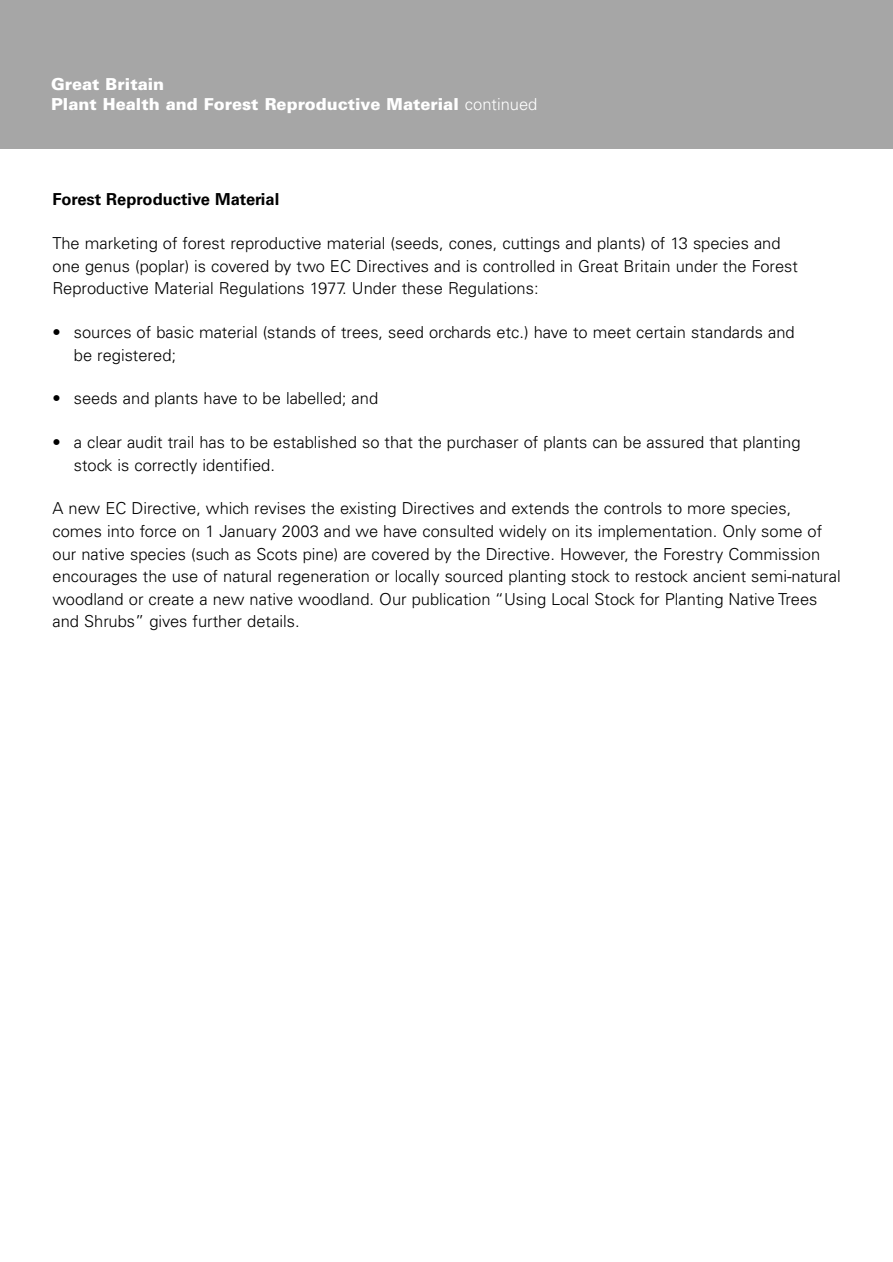
<style>
.page{position:relative;width:893px;height:1262px;background:#fff}
.page>*{position:absolute;margin:0;border:0;box-sizing:border-box;transform-origin:0 0}
.t1{font:300 16.5px/22.5px "Univers";color:#000}
.t2{font:900 16.5px/19.8px "Univers";color:#fff}
.t3{font:700 16.5px "Univers";color:#000}
.s1{font-weight:300}
</style>
<div class="page">
<div style="left:0;top:0;width:892px;height:149px;background:#a6a6a6"></div>
<p class="t2" style="left:51px;top:75px;width:488px">Great Britain<br>Plant Health and Forest Reproductive Material <span class="s1">continued</span></p>
<p class="t3" style="left:53px;top:193px;width:228px">Forest Reproductive Material</p>
<p class="t1" style="left:53px;top:234px;width:747px">The marketing of forest reproductive material (seeds, cones, cuttings and plants) of 13 species and one genus (poplar) is covered by two EC Directives and is controlled in Great Britain under the Forest<br>Reproductive Material Regulations 1977. Under these Regulations:</p>
<p class="t1" style="left:74px;top:322px;width:722px;text-indent:-21px">• sources of basic material (stands of trees, seed orchards etc.) have to meet certain standards and be registered;</p>
<p class="t1" style="left:53px;top:389px;width:327px">• seeds and plants have to be labelled; and</p>
<p class="t1" style="left:74px;top:432px;width:728px;text-indent:-21px">• a clear audit trail has to be established so that the purchaser of plants can be assured that planting stock is correctly identified.</p>
<p class="t1" style="left:53px;top:499px;width:789px">A new EC Directive, which revises the existing Directives and extends the controls to more species, comes into force on 1 January 2003 and we have consulted widely on its implementation. Only some of our native species (such as Scots pine) are covered by the Directive. However, the Forestry Commission encourages the use of natural regeneration or locally sourced planting stock to restock ancient semi-natural woodland or create a new native woodland. Our publication “Using Local Stock for Planting Native Trees and Shrubs” gives further details.</p>
</div>
